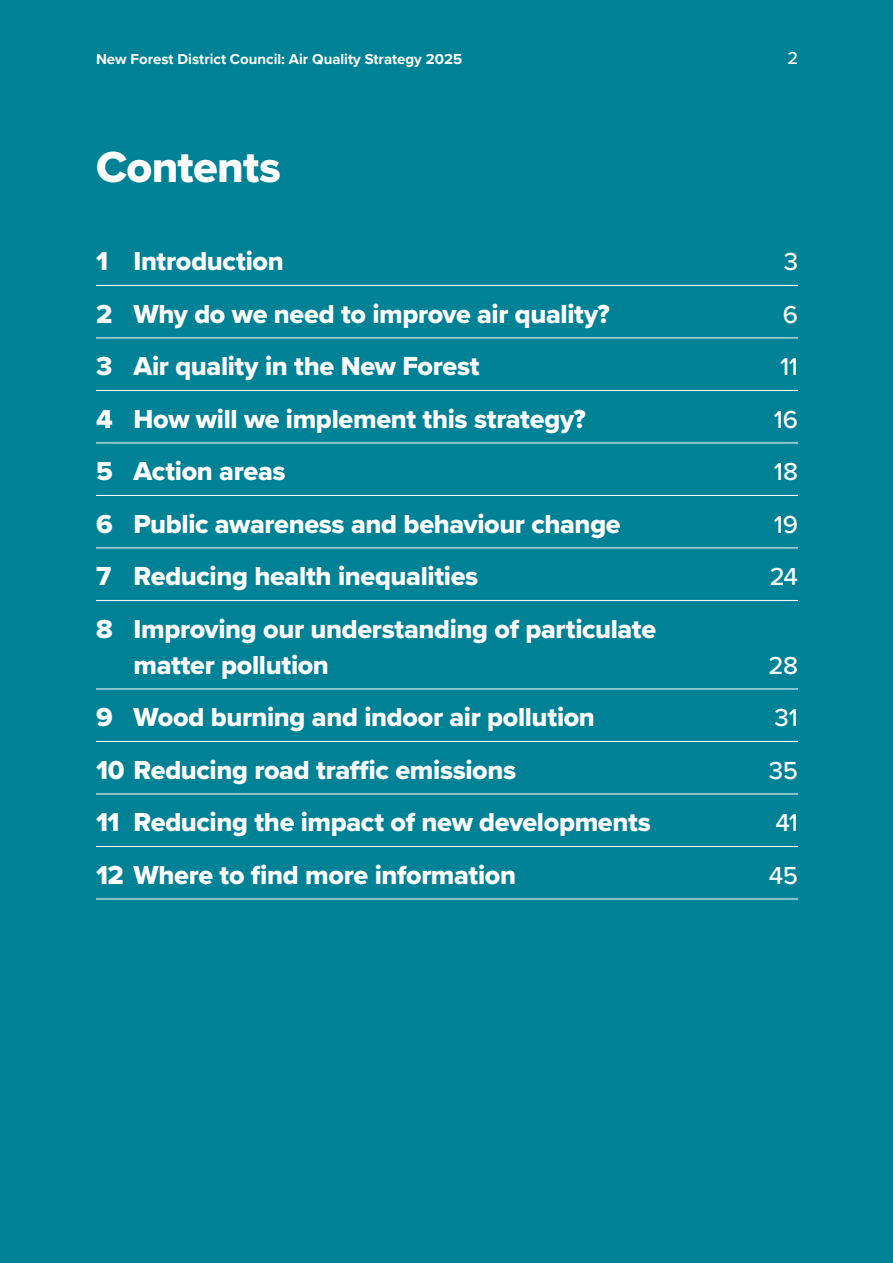
<style>
.page{position:relative;width:893px;height:1263px;background:#008296}
.page>*{position:absolute;margin:0;border:0;box-sizing:border-box;transform-origin:0 0}
.t1{font:45px "Proxima Nova Extrabld";letter-spacing:-.015em;color:#fff}
.t2{font:27px/36px "Proxima Nova Extrabld";letter-spacing:-.015em;color:#fff}
.t3{font:500 25.5px "Proxima Nova";letter-spacing:-.015em;color:#fff}
.t4{font:500 18px "Proxima Nova";color:#fff}
.t5{font:700 15px "Proxima Nova";color:#fff}
</style>
<div class="page">
<hr style="left:96px;top:285px;width:702px;height:1px;background:#fff">
<hr style="left:96px;top:338px;width:702px;height:1px;background:#fff">
<hr style="left:96px;top:390px;width:702px;height:1px;background:#fff">
<hr style="left:96px;top:443px;width:702px;height:1px;background:#fff">
<hr style="left:96px;top:495px;width:702px;height:1px;background:#fff">
<hr style="left:96px;top:548px;width:702px;height:1px;background:#fff">
<hr style="left:96px;top:600px;width:702px;height:1px;background:#fff">
<hr style="left:96px;top:689px;width:702px;height:1px;background:#fff">
<hr style="left:96px;top:741px;width:702px;height:1px;background:#fff">
<hr style="left:96px;top:794px;width:702px;height:1px;background:#fff">
<hr style="left:96px;top:846px;width:702px;height:1px;background:#fff">
<hr style="left:96px;top:899px;width:702px;height:1px;background:#fff">
<p class="t5" style="left:96px;top:48px;width:368px">New Forest District Council: Air Quality Strategy 2025</p>
<p class="t4" style="left:787px;top:44px;width:12px">2</p>
<h1 class="t1" style="left:96px;top:133px;width:186px">Contents</h1>
<h1 class="t2" style="left:96px;top:243px;width:189px">1 Introduction</h1>
<h1 class="t2" style="left:96px;top:295px;width:515px">2 Why do we need to improve air quality?</h1>
<h1 class="t2" style="left:96px;top:348px;width:385px">3 Air quality in the New Forest</h1>
<h1 class="t2" style="left:96px;top:400px;width:491px">4 How will we implement this strategy?</h1>
<h1 class="t2" style="left:96px;top:453px;width:191px">5 Action areas</h1>
<h1 class="t2" style="left:96px;top:505px;width:526px">6 Public awareness and behaviour change</h1>
<h1 class="t2" style="left:96px;top:558px;width:384px">7 Reducing health inequalities</h1>
<h1 class="t2" style="left:134px;top:610px;width:524px;text-indent:-38px">8 Improving our understanding of particulate matter pollution</h1>
<h1 class="t2" style="left:96px;top:699px;width:500px">9 Wood burning and indoor air pollution</h1>
<h1 class="t2" style="left:96px;top:751px;width:422px">10 Reducing road traffic emissions</h1>
<h1 class="t2" style="left:96px;top:804px;width:556px">11 Reducing the impact of new developments</h1>
<h1 class="t2" style="left:96px;top:856px;width:422px">12 Where to find more information</h1>
<h1 class="t3" style="left:784px;top:242px;width:16px">3</h1>
<h1 class="t3" style="left:783px;top:295px;width:17px">6</h1>
<h1 class="t3" style="left:780px;top:347px;width:19px">11</h1>
<h1 class="t3" style="left:774px;top:400px;width:26px">16</h1>
<h1 class="t3" style="left:774px;top:452px;width:26px">18</h1>
<h1 class="t3" style="left:774px;top:505px;width:26px">19</h1>
<h1 class="t3" style="left:770px;top:557px;width:30px">24</h1>
<h1 class="t3" style="left:769px;top:646px;width:31px">28</h1>
<h1 class="t3" style="left:775px;top:698px;width:25px">31</h1>
<h1 class="t3" style="left:769px;top:751px;width:31px">35</h1>
<h1 class="t3" style="left:775px;top:803px;width:24px">41</h1>
<h1 class="t3" style="left:769px;top:856px;width:31px">45</h1>
</div>
